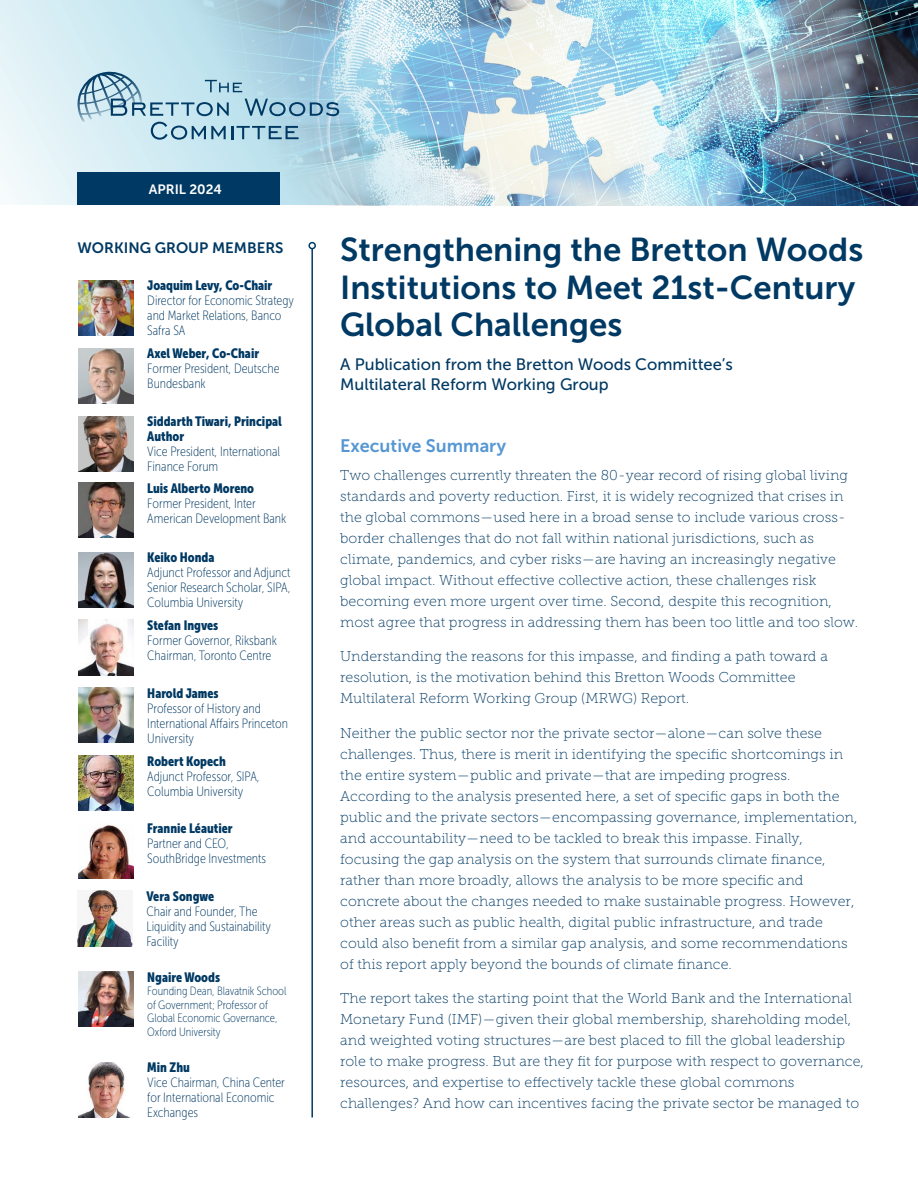
<style>
.page{position:relative;width:918px;height:1188px;background:#fff}
.page>*{position:absolute;margin:0;border:0;box-sizing:border-box;transform-origin:0 0}
.t1{font:33px/37.5px "Museo Sans 700";color:#003963}
.t2{font:18px "Museo Sans 700";color:#5597d3}
.t3{font:16.5px/19.8px "Museo Sans 500";color:#003963}
.t4{font:15px "Museo Sans 700";color:#003963}
.t5{font:14.25px/21px "Museo Slab 100";letter-spacing:.005em;color:#003963}
.t6{font:13.5px/15px "Museo Sans Cond 100";color:#003963}
.t7{font:13.5px/15px "Museo Sans Cond 900";color:#003963}
.t8{font:13.5px "Museo Sans 700";color:#fff}
.t9{font:12px/13.5px "Museo Sans Cond 100";color:#003963}
</style>
<div class="page">
<img style="left:0;top:0;width:918px;height:205px">
<svg style="left:78px;top:72px;width:261px;height:68px"></svg>
<div style="left:78px;top:173px;width:202px;height:32px;background:#003963"></div>
<img style="left:78px;top:348px;width:56px;height:55px">
<img style="left:78px;top:825px;width:56px;height:53px">
<img style="left:78px;top:688px;width:56px;height:55px">
<img style="left:78px;top:280px;width:56px;height:55px">
<img style="left:78px;top:552px;width:56px;height:55px">
<img style="left:78px;top:483px;width:56px;height:55px">
<img style="left:78px;top:1062px;width:53px;height:56px">
<img style="left:78px;top:971px;width:56px;height:56px">
<img style="left:78px;top:755px;width:56px;height:56px">
<img style="left:78px;top:416px;width:56px;height:55px">
<img style="left:78px;top:620px;width:56px;height:55px">
<img style="left:78px;top:891px;width:55px;height:55px">
<hr style="left:311px;top:249px;width:2px;height:869px;background:#003963">
<div style="left:308px;top:242px;width:8px;height:7px;border:2px solid #003963;border-radius:50%"></div>
<p class="t8" style="left:149px;top:182px;width:74px">APRIL 2024</p>
<p class="t4" style="left:78px;top:240px;width:208px">WORKING GROUP MEMBERS</p>
<p class="t7" style="left:147px;top:278px;width:127px">Joaquim Levy, Co-Chair</p>
<p class="t6" style="left:147px;top:293px;width:148px">Director for Economic Strategy and Market Relations, Banco<br>Safra SA</p>
<p class="t7" style="left:147px;top:346px;width:113px">Axel Weber, Co-Chair</p>
<p class="t6" style="left:147px;top:361px;width:134px">Former President, Deutsche<br>Bundesbank</p>
<p class="t7" style="left:147px;top:414px;width:136px">Siddarth Tiwari, Principal<br>Author</p>
<p class="t6" style="left:147px;top:444px;width:134px">Vice President, International<br>Finance Forum</p>
<p class="t7" style="left:147px;top:481px;width:108px">Luis Alberto Moreno</p>
<p class="t6" style="left:147px;top:496px;width:141px">Former President, Inter<br>American Development Bank</p>
<p class="t7" style="left:147px;top:550px;width:69px">Keiko Honda</p>
<p class="t6" style="left:147px;top:565px;width:145px;text-align:justify">Adjunct Professor and Adjunct Senior Research Scholar, SIPA, Columbia University</p>
<p class="t7" style="left:147px;top:618px;width:73px">Stefan Ingves</p>
<p class="t6" style="left:147px;top:633px;width:131px">Former Governor, Riksbank<br>Chairman, Toronto Centre</p>
<p class="t7" style="left:147px;top:686px;width:73px">Harold James</p>
<p class="t6" style="left:147px;top:701px;width:142px">Professor of History and<br>International Affairs Princeton<br>University</p>
<p class="t7" style="left:147px;top:753px;width:80px">Robert Kopech</p>
<p class="t6" style="left:147px;top:769px;width:114px">Adjunct Professor, SIPA,<br>Columbia University</p>
<p class="t7" style="left:147px;top:821px;width:87px">Frannie Léautier</p>
<p class="t6" style="left:147px;top:836px;width:120px">Partner and CEO,<br>SouthBridge Investments</p>
<p class="t7" style="left:147px;top:889px;width:69px">Vera Songwe</p>
<p class="t6" style="left:147px;top:904px;width:126px">Chair and Founder, The<br>Liquidity and Sustainability<br>Facility</p>
<p class="t7" style="left:147px;top:969px;width:74px">Ngaire Woods</p>
<p class="t9" style="left:147px;top:984px;width:141px">Founding Dean, Blavatnik School of Government; Professor of<br>Global Economic Governance,<br>Oxford University</p>
<p class="t7" style="left:147px;top:1060px;width:44px">Min Zhu</p>
<p class="t6" style="left:147px;top:1075px;width:139px">Vice Chairman, China Center for International Economic<br>Exchanges</p>
<h1 class="t1" style="left:340px;top:231px;width:525px">Strengthening the Bretton Woods<br>Institutions to Meet 21st-Century<br>Global Challenges</h1>
<p class="t3" style="left:340px;top:354px;width:394px">A Publication from the Bretton Woods Committee’s<br>Multilateral Reform Working Group</p>
<p class="t2" style="left:340px;top:436px;width:167px">Executive Summary</p>
<p class="t5" style="left:340px;top:464px;width:519px">Two challenges currently threaten the 80-year record of rising global living standards and poverty reduction. First, it is widely recognized that crises in the global commons—used here in a broad sense to include various cross&shy;border challenges that do not fall within national jurisdictions, such as climate, pandemics, and cyber risks—are having an increasingly negative global impact. Without effective collective action, these challenges risk becoming even more urgent over time. Second, despite this recognition, most agree that progress in addressing them has been too little and too slow.</p>
<p class="t5" style="left:340px;top:646px;width:489px">Understanding the reasons for this impasse, and finding a path toward a resolution, is the motivation behind this Bretton Woods Committee<br>Multilateral Reform Working Group (MRWG) Report.</p>
<p class="t5" style="left:340px;top:722px;width:519px">Neither the public sector nor the private sector—alone—can solve these challenges. Thus, there is merit in identifying the specific shortcomings in the entire system—public and private—that are impeding progress.<br>According to the analysis presented here, a set of specific gaps in both the public and the private sectors—encompassing governance, implementation, and accountability—need to be tackled to break this impasse. Finally, focusing the gap analysis on the system that surrounds climate finance, rather than more broadly, allows the analysis to be more specific and concrete about the changes needed to make sustainable progress. However, other areas such as public health, digital public infrastructure, and trade could also benefit from a similar gap analysis, and some recommendations of this report apply beyond the bounds of climate finance.</p>
<p class="t5" style="left:340px;top:988px;width:525px">The report takes the starting point that the World Bank and the International Monetary Fund (IMF)—given their global membership, shareholding model, and weighted voting structures—are best placed to fill the global leadership role to make progress. But are they fit for purpose with respect to governance, resources, and expertise to effectively tackle these global commons challenges? And how can incentives facing the private sector be managed to</p>
</div>
